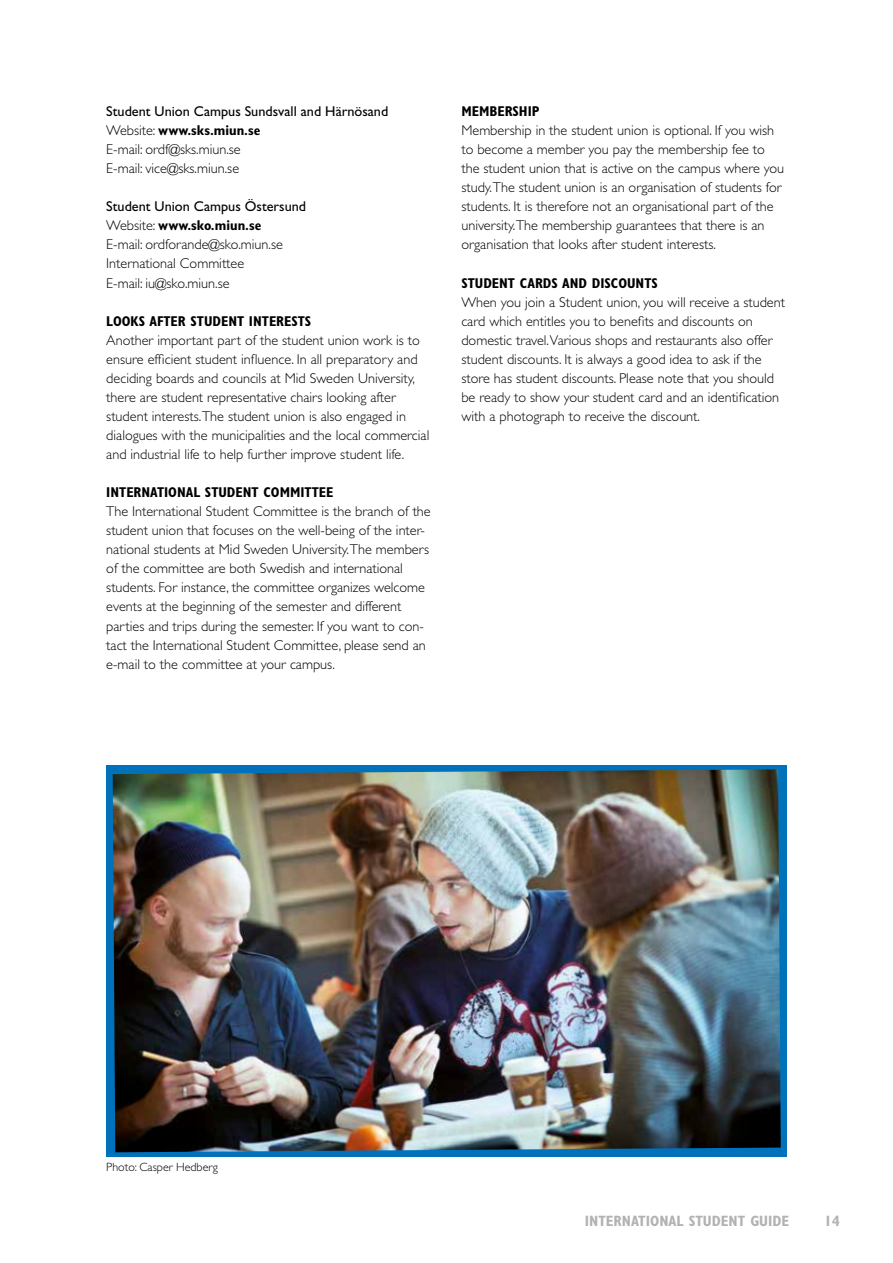
<style>
.page{position:relative;width:893px;height:1263px;background:#fff}
.page>*{position:absolute;margin:0;border:0;box-sizing:border-box;transform-origin:0 0}
.t1{font:700 condensed 15px "Gill Sans Std";color:#b3b2b2}
.t2{font:300 14.25px/19px "Gill Sans Std";color:#000}
.t3{font:700 condensed 14.25px "Gill Sans Std";color:#000}
.t4{font:300 12px "Gill Sans Std";color:#000}
.s1{font-weight:400}
.s2{font-weight:700;font-stretch:condensed}
</style>
<div class="page">
<div style="left:106px;top:765px;width:681px;height:392px;background:#0072bb"></div>
<img style="left:113px;top:769px;width:668px;height:383px">
<p class="t2" style="left:106px;top:102px;width:284px"><span class="s1">Student Union Campus Sundsvall and Härnösand<br></span>Website: <span class="s2">www.sks.miun.se<br></span>E-mail: ordf@sks.miun.se<br>E-mail: vice@sks.miun.se</p>
<p class="t2" style="left:106px;top:197px;width:201px"><span class="s1">Student Union Campus Östersund<br></span>Website: <span class="s2">www.sko.miun.se<br></span>E-mail: ordforande@sko.miun.se<br>International Committee<br>E-mail: iu@sko.miun.se</p>
<p class="t3" style="left:106px;top:312px;width:207px">LOOKS AFTER STUDENT INTERESTS</p>
<p class="t2" style="left:106px;top:331px;width:325px">Another important part of the student union work is to ensure efficient student influence. In all preparatory and deciding boards and councils at Mid Sweden University, there are student representative chairs looking after student interests.The student union is also engaged in dialogues with the municipalities and the local commercial and industrial life to help further improve student life.</p>
<p class="t3" style="left:106px;top:484px;width:229px">INTERNATIONAL STUDENT COMMITTEE</p>
<p class="t2" style="left:106px;top:502px;width:326px">The International Student Committee is the branch of the student union that focuses on the well-being of the inter&shy;national students at Mid Sweden University.The members of the committee are both Swedish and international students. For instance, the committee organizes welcome events at the beginning of the semester and different parties and trips during the semester. If you want to con&shy;tact the International Student Committee, please send an e-mail to the committee at your campus.</p>
<p class="t3" style="left:461px;top:103px;width:80px">MEMBERSHIP</p>
<p class="t2" style="left:461px;top:121px;width:324px">Membership in the student union is optional. If you wish to become a member you pay the membership fee to the student union that is active on the campus where you study.The student union is an organisation of students for students. It is therefore not an organisational part of the university.The membership guarantees that there is an organisation that looks after student interests.</p>
<p class="t3" style="left:461px;top:274px;width:198px">STUDENT CARDS AND DISCOUNTS</p>
<p class="t2" style="left:461px;top:292px;width:325px">When you join a Student union, you will receive a student card which entitles you to benefits and discounts on domestic travel.Various shops and restaurants also offer student discounts. It is always a good idea to ask if the store has student discounts. Please note that you should be ready to show your student card and an identification with a photograph to receive the discount.</p>
<p class="t4" style="left:106px;top:1160px;width:113px">Photo: Casper Hedberg</p>
<p class="t1" style="left:585px;top:1212px;width:206px">INTERNATIONAL STUDENT GUIDE</p>
<p class="t1" style="left:824px;top:1212px;width:17px">14</p>
</div>
